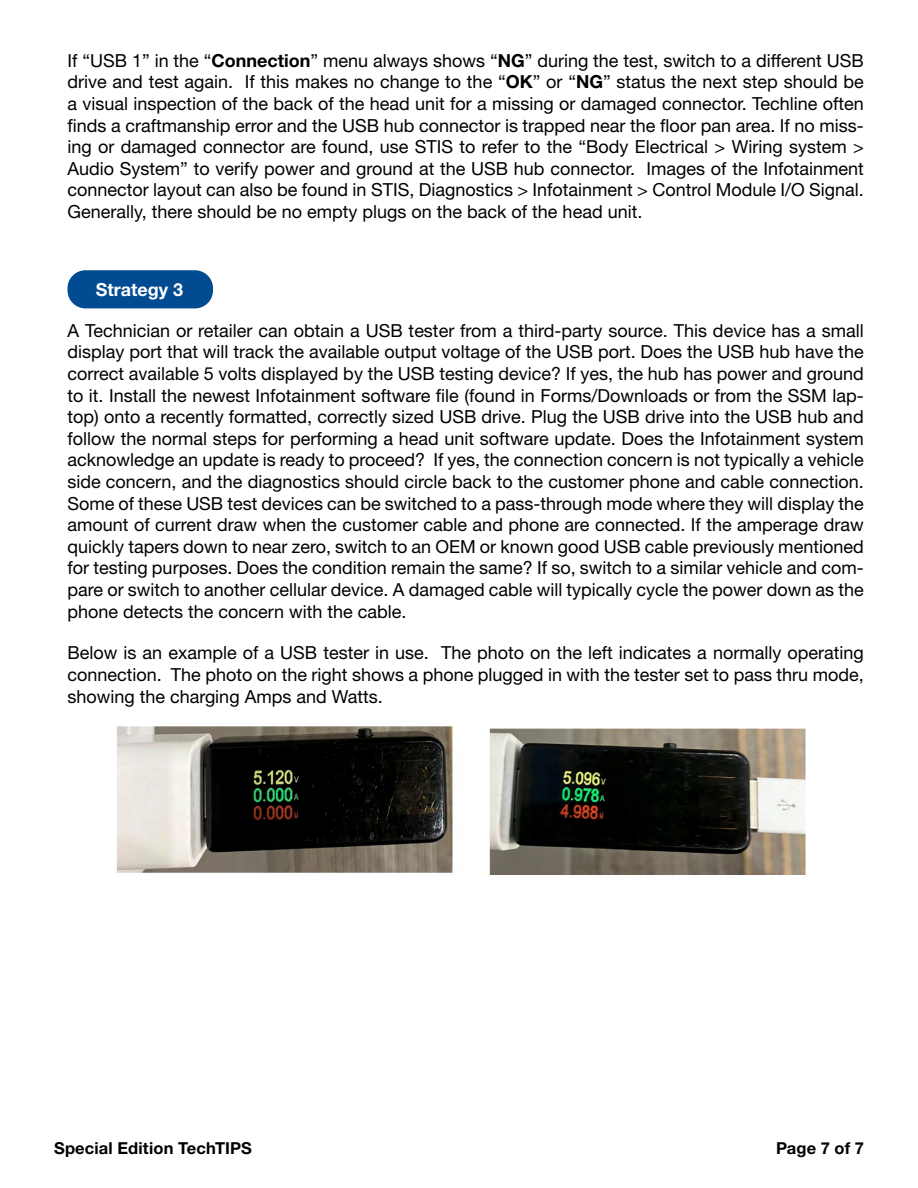
<style>
.page{position:relative;width:918px;height:1188px;background:#fff}
.page>*{position:absolute;margin:0;border:0;box-sizing:border-box;transform-origin:0 0}
.t1{font:18px/21.6px "Helvetica Neue LT Std";color:#000;text-align:justify}
.t2{font:700 18px "Helvetica Neue LT Std";color:#fff}
.t3{font:700 16.5px "Helvetica Neue LT Std";letter-spacing:.01em;color:#000}
.s1{font-weight:700}
</style>
<div class="page">
<div style="left:68px;top:270px;width:145px;height:38px;background:#004b92;border-radius:18px"></div>
<img style="left:117px;top:726px;width:689px;height:149px">
<p class="t1" style="left:68px;top:49px;width:798px">If “USB 1” in the “<span class="s1">Connection</span>” menu always shows “<span class="s1">NG</span>” during the test, switch to a different USB drive and test again. If this makes no change to the “<span class="s1">OK</span>” or “<span class="s1">NG</span>” status the next step should be a visual inspection of the back of the head unit for a missing or damaged connector. Techline often finds a craftmanship error and the USB hub connector is trapped near the floor pan area. If no miss&shy;ing or damaged connector are found, use STIS to refer to the “Body Electrical &gt; Wiring system &gt; Audio System” to verify power and ground at the USB hub connector. Images of the Infotainment connector layout can also be found in STIS, Diagnostics &gt; Infotainment &gt; Control Module I/O Signal.<br>Generally, there should be no empty plugs on the back of the head unit.</p>
<p class="t2" style="left:96px;top:278px;width:89px">Strategy 3</p>
<p class="t1" style="left:68px;top:319px;width:798px">A Technician or retailer can obtain a USB tester from a third-party source. This device has a small display port that will track the available output voltage of the USB port. Does the USB hub have the correct available 5 volts displayed by the USB testing device? If yes, the hub has power and ground to it. Install the newest Infotainment software file (found in Forms/Downloads or from the SSM lap&shy;top) onto a recently formatted, correctly sized USB drive. Plug the USB drive into the USB hub and follow the normal steps for performing a head unit software update. Does the Infotainment system acknowledge an update is ready to proceed? If yes, the connection concern is not typically a vehicle side concern, and the diagnostics should circle back to the customer phone and cable connection.<br>Some of these USB test devices can be switched to a pass-through mode where they will display the amount of current draw when the customer cable and phone are connected. If the amperage draw quickly tapers down to near zero, switch to an OEM or known good USB cable previously mentioned for testing purposes. Does the condition remain the same? If so, switch to a similar vehicle and com&shy;pare or switch to another cellular device. A damaged cable will typically cycle the power down as the phone detects the concern with the cable.</p>
<p class="t1" style="left:68px;top:642px;width:798px">Below is an example of a USB tester in use. The photo on the left indicates a normally operating connection. The photo on the right shows a phone plugged in with the tester set to pass thru mode, showing the charging Amps and Watts.</p>
<p class="t3" style="left:54px;top:1138px;width:200px">Special Edition TechTIPS</p>
<p class="t3" style="left:776px;top:1138px;width:89px">Page 7 of 7</p>
</div>
